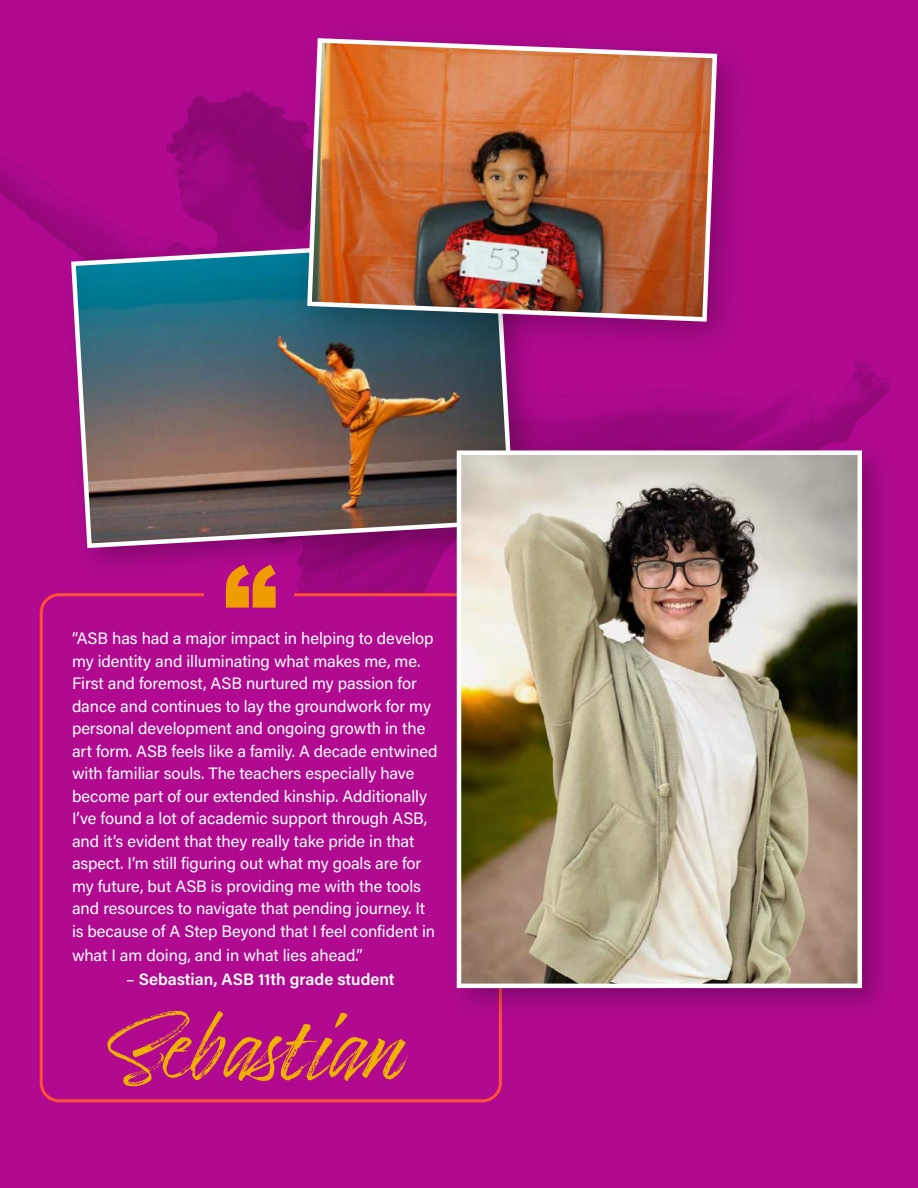
<style>
.page{position:relative;width:918px;height:1188px;background:#fff}
.page>*{position:absolute;margin:0;border:0;box-sizing:border-box;transform-origin:0 0}
.t1{font:900 108px "Arial";color:#ee9c00}
.t2{font:82.5px "Timberline";color:#f0b200}
.t3{font:16.5px/22.5px "Acumin Pro";letter-spacing:-.005em;color:#fff}
.t4{font:600 16.5px "Acumin Pro";color:#fff}
.s1{font-weight:400}
</style>
<div class="page">
<div style="left:0;top:0;width:917px;height:1188px;background:#b10a91"></div>
<img style="left:0;top:0;width:918px;height:1059px">
<div style="left:40px;top:593px;width:462px;height:509px;background:#b10a91;border:3px solid #ff5038;border-radius:18px"></div>
<div style="left:60px;top:226px;width:487px;height:355px;background:#000;opacity:.25"></div>
<img style="left:69px;top:235px;width:448px;height:315px">
<div style="left:288px;top:19px;width:469px;height:343px;background:#000;opacity:.25"></div>
<img style="left:305px;top:36px;width:415px;height:288px">
<div style="left:444px;top:438px;width:451px;height:583px;background:#000;opacity:.25"></div>
<img style="left:462px;top:455px;width:395px;height:528px">
<div style="left:457px;top:450px;width:405px;height:538px;border:4px solid #fff"></div>
<h1 class="t1" style="left:223px;top:526px;width:55px">“</h1>
<p class="t3" style="left:72px;top:627px;width:367px">“ASB has had a major impact in helping to develop my identity and illuminating what makes me, me.<br>First and foremost, ASB nurtured my passion for dance and continues to lay the groundwork for my personal development and ongoing growth in the art form. ASB feels like a family. A decade entwined with familiar souls. The teachers especially have become part of our extended kinship. Additionally I’ve found a lot of academic support through ASB, and it’s evident that they really take pride in that aspect. I’m still figuring out what my goals are for my future, but ASB is providing me with the tools and resources to navigate that pending journey. It is because of A Step Beyond that I feel confident in</p>
<p class="t3" style="left:72px;top:943px;width:292px">what I am doing, and in what lies ahead.”</p>
<p class="t4" style="left:126px;top:968px;width:270px"><span class="s1">–</span> Sebastian, ASB 11th grade student</p>
<h2 class="t2" style="left:106px;top:1001px;width:305px">Sebastian</h2>
</div>
